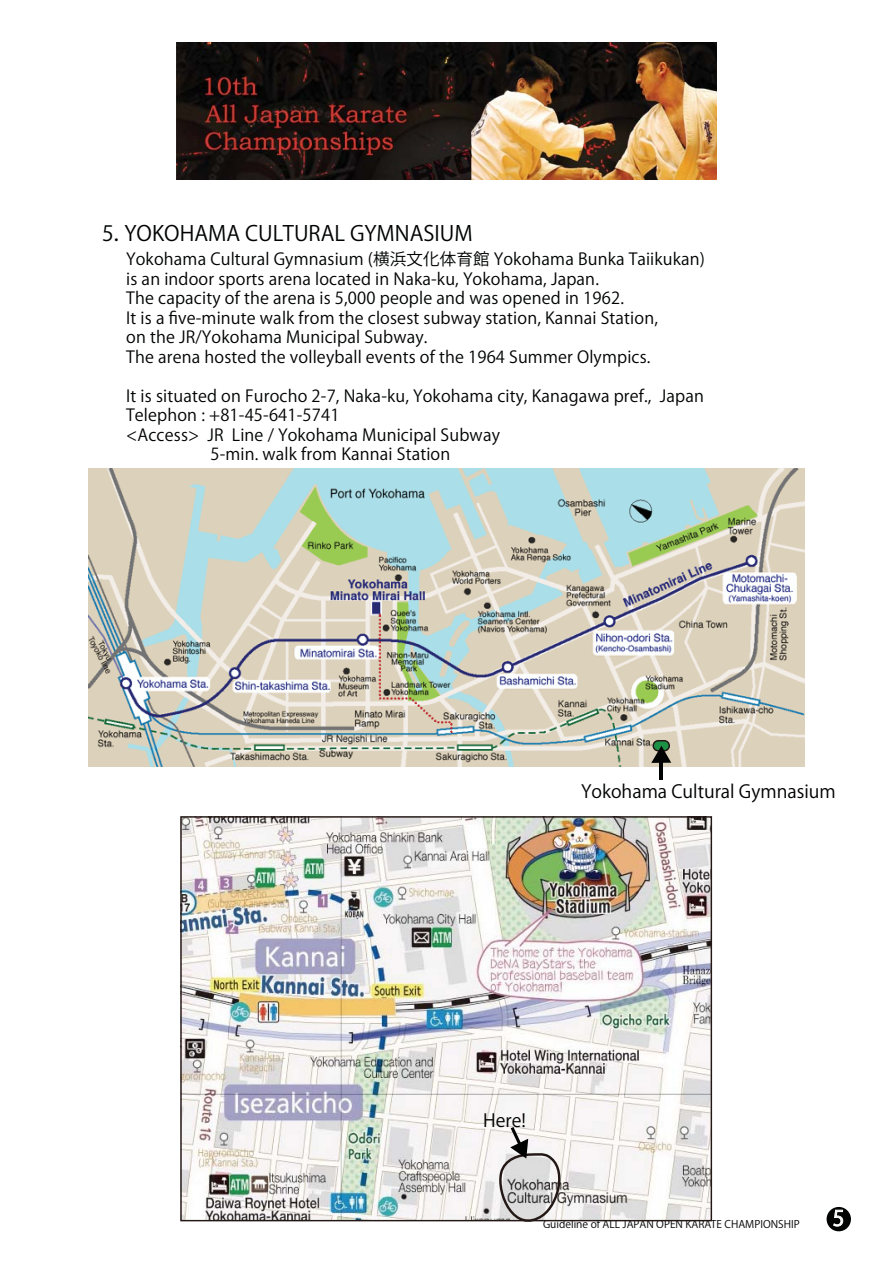
<style>
.page{position:relative;width:893px;height:1263px;background:#fff}
.page>*{position:absolute;margin:0;border:0;box-sizing:border-box;transform-origin:0 0}
.t1{font:21px "Koz Go Pro Regular 90 msp RKSJ H";color:#010202}
.t2{font:21px "Koz Go Pro Regular 90 msp RKSJ H";color:#fff}
.t3{font:18px "Koz Go Pro Regular 90 msp RKSJ H";color:#010202}
.t4{font:16.5px/19.5px "Koz Go Pro Regular 90 msp RKSJ H";letter-spacing:.01em;color:#010202}
.t5{font:10.5px "Koz Go Pro Regular 90 msp RKSJ H";color:#010202}
</style>
<div class="page">
<img style="left:177px;top:43px;width:539px;height:136px">
<div style="left:826px;top:1207px;width:25px;height:24px;background:#010202;border-radius:50%"></div>
<svg style="left:833px;top:1209px;width:10px;height:18px"></svg>
<img style="left:88px;top:469px;width:716px;height:298px">
<div style="left:653px;top:741px;width:16px;height:10px;background:#1d9146;border-radius:5px"></div>
<div style="left:652px;top:740px;width:18px;height:11px;border:2px solid #231815;border-radius:5px"></div>
<hr style="left:660px;top:756px;width:3px;height:24px;background:#010202">
<svg style="left:651px;top:746px;width:20px;height:17px"></svg>
<img style="left:182px;top:818px;width:528px;height:401px">
<svg style="left:496px;top:1127px;width:75px;height:95px"></svg>
<p class="t1" style="left:102px;top:225px;width:372px">5．YOKOHAMA CULTURAL GYMNASIUM</p>
<p class="t4" style="left:126px;top:252px;width:580px">Yokohama Cultural Gymnasium (横浜文化体育館 Yokohama Bunka Taiikukan) is an indoor sports arena located in Naka-ku, Yokohama, Japan.<br>The capacity of the arena is 5,000 people and was opened in 1962.<br>It is a five-minute walk from the closest subway station, Kannai Station,<br>on the JR/Yokohama Municipal Subway.<br>The arena hosted the volleyball events of the 1964 Summer Olympics.</p>
<p class="t4" style="left:126px;top:388px;width:579px">It is situated on Furocho 2-7, Naka-ku, Yokohama city, Kanagawa pref., Japan</p>
<p class="t4" style="left:126px;top:408px;width:215px">Telephon : +81-45-641-5741</p>
<p class="t4" style="left:126px;top:427px;width:375px">&lt;Access&gt; JR Line / Yokohama Municipal Subway</p>
<p class="t4" style="left:210px;top:447px;width:241px">5-min. walk from Kannai Station</p>
<p class="t3" style="left:581px;top:784px;width:256px">Yokohama Cultural Gymnasium</p>
<p class="t3" style="left:483px;top:1113px;width:44px">Here!</p>
<p class="t5" style="left:543px;top:1220px;width:258px">Guideline of ALL JAPAN OPEN KARATE CHAMPIONSHIP</p>
<p class="t2" style="left:833px;top:1210px;width:13px">5</p>
</div>
